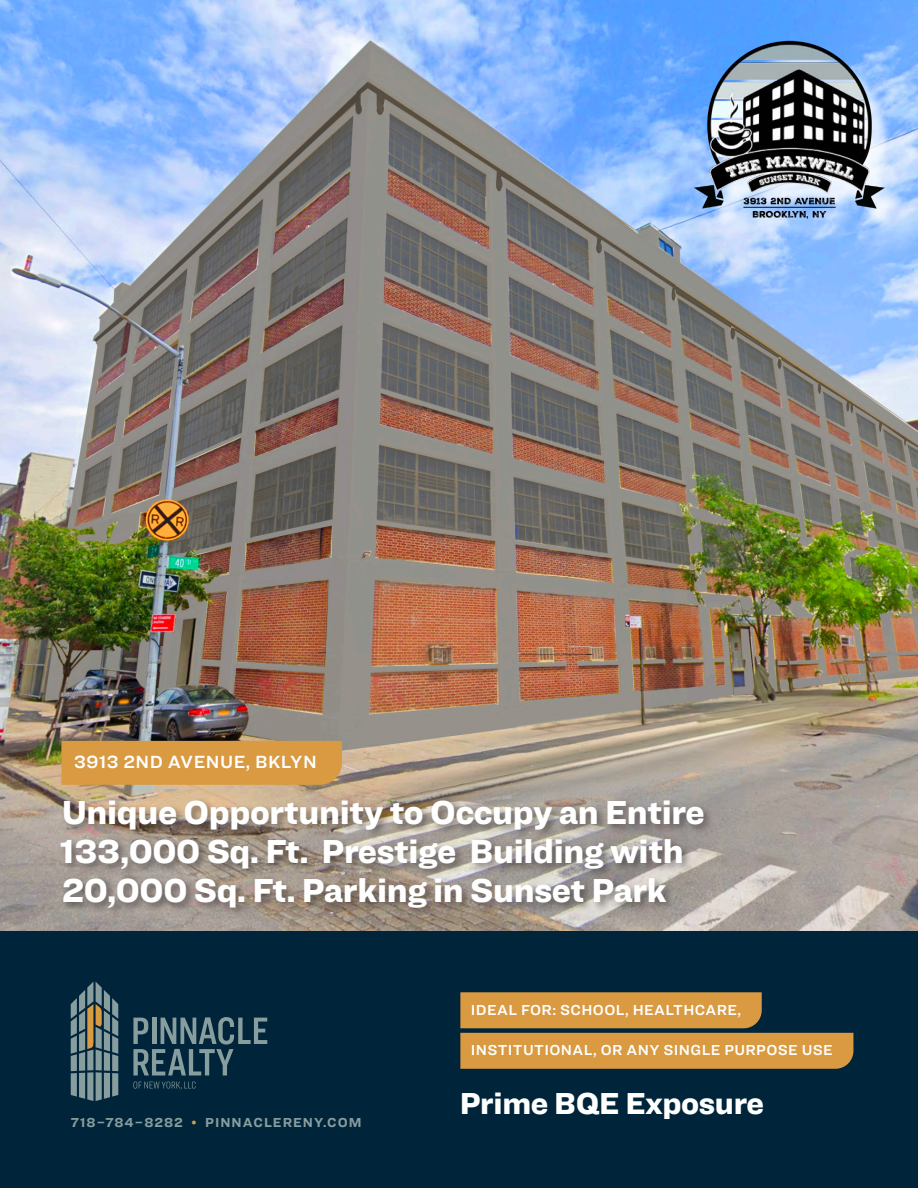
<style>
.page{position:relative;width:918px;height:1188px;background:#fff}
.page>*{position:absolute;margin:0;border:0;box-sizing:border-box;transform-origin:0 0}
.t1{font:900 34.5px/39px "Ringside";letter-spacing:-.01em;color:#fff}
.t2{font:900 31.5px "Ringside";letter-spacing:-.01em;color:#fff}
.CP__Section_Title_16pt_Semibold_Paper__r{font:600 18.3px "Ringside";letter-spacing:.025em;color:#fff}
.CP__Section_Title_16pt_Semibold_Paper__r-2{font:600 15px "Ringside";letter-spacing:.025em;color:#fff}
.t3{font:700 13.5px "Ringside";letter-spacing:.075em;color:#889d9e}
.s1{color:#d99a41}
</style>
<div class="page">
<img style="left:0;top:0;width:918px;height:932px">
<div style="left:58px;top:798px;width:656px;height:121px;background:#231f20;opacity:.5"></div>
<div style="left:0;top:932px;width:918px;height:256px;background:#002439"></div>
<svg style="left:133px;top:1081px;width:63px;height:9px"></svg>
<svg style="left:133px;top:1017px;width:134px;height:58px"></svg>
<svg style="left:71px;top:982px;width:47px;height:119px"></svg>
<svg style="left:460px;top:992px;width:393px;height:77px"></svg>
<div style="left:702px;top:48px;width:202px;height:191px;background:#fff;opacity:.75"></div>
<img style="left:692px;top:32px;width:194px;height:194px">
<div style="left:61px;top:741px;width:281px;height:44px;background:#d99a41"></div>
<p class="CP__Section_Title_16pt_Semibold_Paper__r" style="left:74px;top:749px;width:244px">3913 2ND AVENUE, BKLYN</p>
<p class="t1" style="left:62px;top:792px;width:645px">Unique Opportunity to Occupy an Entire</p>
<p class="t1" style="left:60px;top:831px;width:625px">133,000 Sq. Ft. Prestige Building with<br>20,000 Sq. Ft. Parking in Sunset Park</p>
<p class="t3" style="left:71px;top:1113px;width:94px">718–784–82</p>
<p class="t3" style="left:91px;top:1113px;width:288px">718–784–8282 • PINNACLERENY.COM</p>
<p class="t3" style="left:192px;top:1113px;width:172px"><span class="s1">•</span> PINNACLERENY.COM</p>
<p class="CP__Section_Title_16pt_Semibold_Paper__r-2" style="left:471px;top:999px;width:272px">IDEAL FOR: SCHOOL, HEALTHCARE,</p>
<p class="CP__Section_Title_16pt_Semibold_Paper__r-2" style="left:471px;top:1039px;width:363px">INSTITUTIONAL, OR ANY SINGLE PURPOSE USE</p>
<p class="t2" style="left:460px;top:1080px;width:306px">Prime BQE Exposure</p>
</div>
